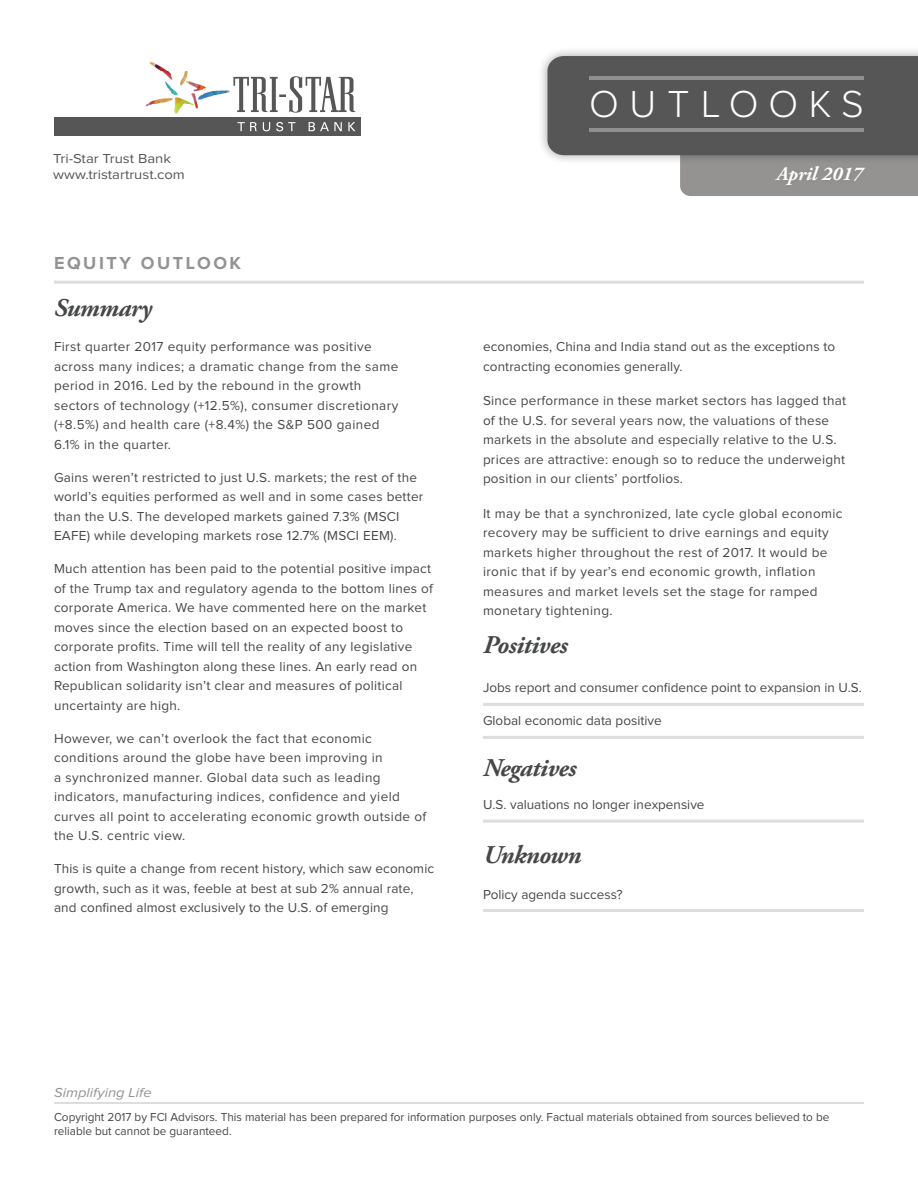
<style>
.page{position:relative;width:918px;height:1188px;background:#fff}
.page>*{position:absolute;margin:0;border:0;box-sizing:border-box;transform-origin:0 0}
.t1{font:300 39px "Proxima Nova";letter-spacing:.27em;color:#fff}
.bullets-square{font:italic 700 25.5px "Adobe Garamond Pro";letter-spacing:-.02em;color:#464747}
.palatino-main{font:italic 700 25.5px "Adobe Garamond Pro";letter-spacing:-.02em;color:#464747}
.t2{font:italic 700 19.5px "Adobe Garamond Pro";color:#fff}
.t3{font:700 18px "Proxima Nova";letter-spacing:.14em;color:#949392}
.palatino-main-2{font:13.5px/19.5px "Proxima Nova";letter-spacing:.02em;color:#464747}
.bullets-square-2{font:13.5px "Proxima Nova";color:#464747}
.t4{font:13.5px/16.2px "Proxima Nova";color:#565656;scale:1.1 1}
.t5{font:italic 13.5px "Proxima Nova";color:#949392;scale:1.1 1}
.t6{font:12px/14.4px "Proxima Nova";color:#464747}
</style>
<div class="page">
<div style="left:538px;top:46px;width:380px;height:119px;background:#231f20;opacity:.38"></div>
<svg style="left:547px;top:56px;width:371px;height:140px;background:#727272"></svg>
<hr style="left:589px;top:76px;width:275px;height:4px;background:#909090">
<hr style="left:589px;top:128px;width:275px;height:4px;background:#909090">
<div style="left:771px;top:162px;width:98px;height:29px;background:#939291"></div>
<hr style="left:483px;top:703px;width:381px;height:3px;background:#dedcdc">
<hr style="left:483px;top:736px;width:381px;height:3px;background:#dedcdc">
<hr style="left:483px;top:820px;width:381px;height:3px;background:#dedcdc">
<hr style="left:483px;top:909px;width:381px;height:3px;background:#dedcdc">
<hr style="left:54px;top:281px;width:810px;height:3px;background:#dedcdc">
<hr style="left:54px;top:1102px;width:810px;height:2px;background:#dedcdc">
<img style="left:145px;top:62px;width:85px;height:52px">
<svg style="left:233px;top:76px;width:122px;height:37px"></svg>
<div style="left:54px;top:117px;width:307px;height:19px;background:#565656"></div>
<svg style="left:237px;top:122px;width:20px;height:9px"></svg>
<svg style="left:263px;top:122px;width:7px;height:9px"></svg>
<svg style="left:276px;top:122px;width:19px;height:9px"></svg>
<svg style="left:309px;top:122px;width:33px;height:9px"></svg>
<svg style="left:348px;top:122px;width:8px;height:9px"></svg>
<p class="t4" style="left:53px;top:151px;width:121px">Tri-Star Trust Bank www.tristartrust.com</p>
<p class="t3" style="left:54px;top:254px;width:189px">EQUITY OUTLOOK</p>
<p class="bullets-square" style="left:54px;top:293px;width:99px">Summary</p>
<p class="palatino-main-2" style="left:54px;top:338px;width:346px">First quarter 2017 equity performance was positive across many indices; a dramatic change from the same period in 2016. Led by the rebound in the growth sectors of technology (+12.5%), consumer discretionary (+8.5%) and health care (+8.4%) the S&amp;P 500 gained 6.1% in the quarter.</p>
<p class="palatino-main-2" style="left:54px;top:468px;width:371px">Gains weren’t restricted to just U.S. markets; the rest of the world’s equities performed as well and in some cases better than the U.S. The developed markets gained 7.3% (MSCI EAFE) while developing markets rose 12.7% (MSCI EEM).</p>
<p class="palatino-main-2" style="left:54px;top:560px;width:381px">Much attention has been paid to the potential positive impact of the Trump tax and regulatory agenda to the bottom lines of corporate America. We have commented here on the market moves since the election based on an expected boost to corporate profits. Time will tell the reality of any legislative action from Washington along these lines. An early read on Republican solidarity isn’t clear and measures of political uncertainty are high.</p>
<p class="palatino-main-2" style="left:54px;top:729px;width:374px">However, we can’t overlook the fact that economic conditions around the globe have been improving in<br>a synchronized manner. Global data such as leading indicators, manufacturing indices, confidence and yield curves all point to accelerating economic growth outside of the U.S. centric view.</p>
<p class="palatino-main-2" style="left:54px;top:860px;width:382px">This is quite a change from recent history, which saw economic growth, such as it was, feeble at best at sub 2% annual rate, and confined almost exclusively to the U.S. of emerging</p>
<h1 class="t1" style="left:589px;top:86px;width:276px">OUTLOOKS</h1>
<h3 class="t2" style="left:777px;top:162px;width:87px">April 2017</h3>
<p class="palatino-main-2" style="left:483px;top:338px;width:354px">economies, China and India stand out as the exceptions to contracting economies generally.</p>
<p class="palatino-main-2" style="left:483px;top:392px;width:365px">Since performance in these market sectors has lagged that of the U.S. for several years now, the valuations of these markets in the absolute and especially relative to the U.S. prices are attractive: enough so to reduce the underweight position in our clients’ portfolios.</p>
<p class="palatino-main-2" style="left:483px;top:504px;width:361px">It may be that a synchronized, late cycle global economic recovery may be sufficient to drive earnings and equity markets higher throughout the rest of 2017. It would be ironic that if by year’s end economic growth, inflation measures and market levels set the stage for ramped monetary tightening.</p>
<p class="palatino-main" style="left:483px;top:630px;width:86px">Positives</p>
<p class="bullets-square-2" style="left:483px;top:682px;width:380px">Jobs report and consumer confidence point to expansion in U.S.</p>
<p class="bullets-square-2" style="left:483px;top:715px;width:180px">Global economic data positive</p>
<p class="bullets-square" style="left:483px;top:753px;width:95px">Negatives</p>
<p class="bullets-square-2" style="left:483px;top:798px;width:223px">U.S. valuations no longer inexpensive</p>
<p class="bullets-square" style="left:483px;top:840px;width:100px">Unknown</p>
<p class="bullets-square-2" style="left:483px;top:888px;width:141px">Policy agenda success?</p>
<p class="t5" style="left:54px;top:1086px;width:90px">Simplifying Life</p>
<p class="t6" style="left:54px;top:1110px;width:777px">Copyright 2017 by FCI Advisors. This material has been prepared for information purposes only. Factual materials obtained from sources believed to be reliable but cannot be guaranteed.</p>
</div>
